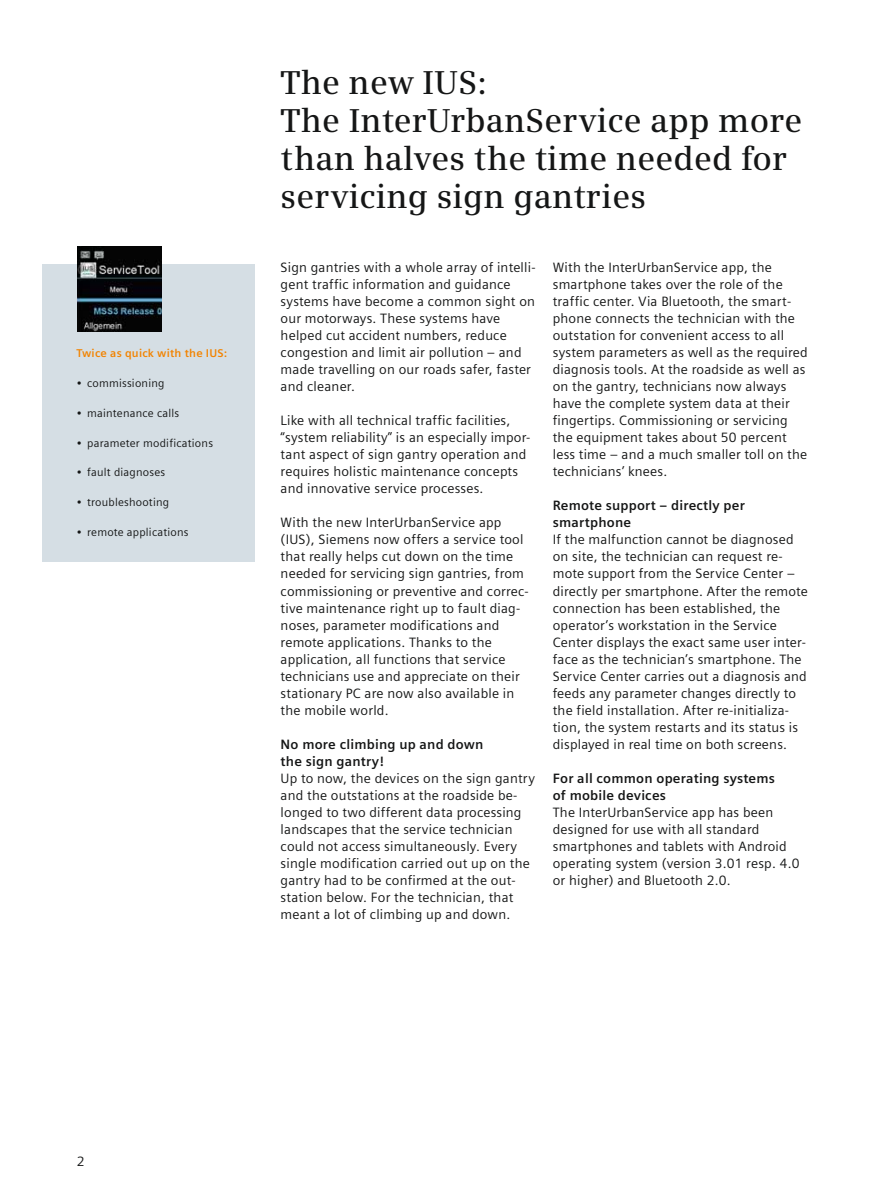
<style>
.page{position:relative;width:893px;height:1191px;background:#fff}
.page>*{position:absolute;margin:0;border:0;box-sizing:border-box;transform-origin:0 0}
.t1{font:600 33px/38.2px "Siemens Serif";letter-spacing:.005em;color:#151616}
.t2{font:13.5px/17px "Siemens Sans";letter-spacing:.015em;color:#151616}
.t3{font:700 13.5px/17px "Siemens Sans";letter-spacing:.015em;color:#151616}
.t4{font:11.25px "Siemens Sans";letter-spacing:.02em;color:#151616}
.t5{font:700 11.25px "Siemens Sans";letter-spacing:.02em;color:#f28300}
</style>
<div class="page">
<div style="left:43px;top:264px;width:212px;height:297px;background:#d5dee4"></div>
<img style="left:77px;top:247px;width:85px;height:85px">
<p class="t5" style="left:77px;top:349px;width:152px">Twice as quick with the IUS:</p>
<p class="t4" style="left:77px;top:379px;width:89px">• commissioning</p>
<p class="t4" style="left:77px;top:408px;width:104px">• maintenance calls</p>
<p class="t4" style="left:77px;top:438px;width:138px">• parameter modifications</p>
<p class="t4" style="left:77px;top:468px;width:90px">• fault diagnoses</p>
<p class="t4" style="left:77px;top:498px;width:94px">• troubleshooting</p>
<p class="t4" style="left:77px;top:527px;width:114px">• remote applications</p>
<h1 class="t1" style="left:281px;top:66px;width:523px">The new IUS:<br>The InterUrbanService app more than halves the time needed for servicing sign gantries</h1>
<p class="t2" style="left:281px;top:260px;width:256px">Sign gantries with a whole array of intelli&shy;gent traffic information and guidance systems have become a common sight on our motorways. These systems have helped cut accident numbers, reduce congestion and limit air pollution – and made travelling on our roads safer, faster and cleaner.</p>
<p class="t2" style="left:281px;top:413px;width:251px">Like with all technical traffic facilities, “system reliability” is an especially impor&shy;tant aspect of sign gantry operation and requires holistic maintenance concepts and innovative service processes.</p>
<p class="t2" style="left:281px;top:515px;width:250px">With the new InterUrbanService app (IUS), Siemens now offers a service tool that really helps cut down on the time needed for servicing sign gantries, from commissioning or preventive and correc&shy;tive maintenance right up to fault diag&shy;noses, parameter modifications and<br>r emote applications. Thanks to the application, all functions that service technicians use and appreciate on their stationary PC are now also available in the mobile world.</p>
<p class="t3" style="left:281px;top:736px;width:204px">No more climbing up and down the sign gantry!</p>
<p class="t2" style="left:281px;top:770px;width:256px">Up to now, the devices on the sign gantry and the outstations at the roadside be&shy;longed to two different data processing landscapes that the service technician could not access simultaneously. Every single modification carried out up on the gantry had to be confirmed at the out&shy;station below. For the technician, that meant a lot of climbing up and down.</p>
<p class="t2" style="left:553px;top:260px;width:257px">With the InterUrbanService app, the smartphone takes over the role of the traffic center. Via Bluetooth, the smart&shy;phone connects the technician with the outstation for convenient access to all system parameters as well as the required diagnosis tools. At the roadside as well as on the gantry, technicians now always have the complete system data at their fingertips. Commissioning or servicing the equipment takes about 50 percent less time – and a much smaller toll on the technicians’ knees.</p>
<p class="t3" style="left:553px;top:498px;width:194px">Remote support – directly per smartphone</p>
<p class="t2" style="left:553px;top:532px;width:257px">If the malfunction cannot be diagnosed on site, the technician can request re&shy;mote support from the Service Center – directly per smartphone. After the remote connection has been established, the operator’s workstation in the Service Center displays the exact same user inter&shy;face as the technician’s smartphone. The Service Center carries out a diagnosis and feeds any parameter changes directly to the field installation. After re-initializa&shy;tion, the system restarts and its status is displayed in real time on both screens.</p>
<p class="t3" style="left:553px;top:770px;width:224px">For all common operating systems of mobile devices</p>
<p class="t2" style="left:553px;top:804px;width:248px">The InterUrbanService app has been designed for use with all standard<br>s martphones and tablets with Android operating system (version 3.01 resp. 4.0 or higher) and Bluetooth 2.0.</p>
<p class="t2" style="left:77px;top:1154px;width:9px">2</p>
</div>
